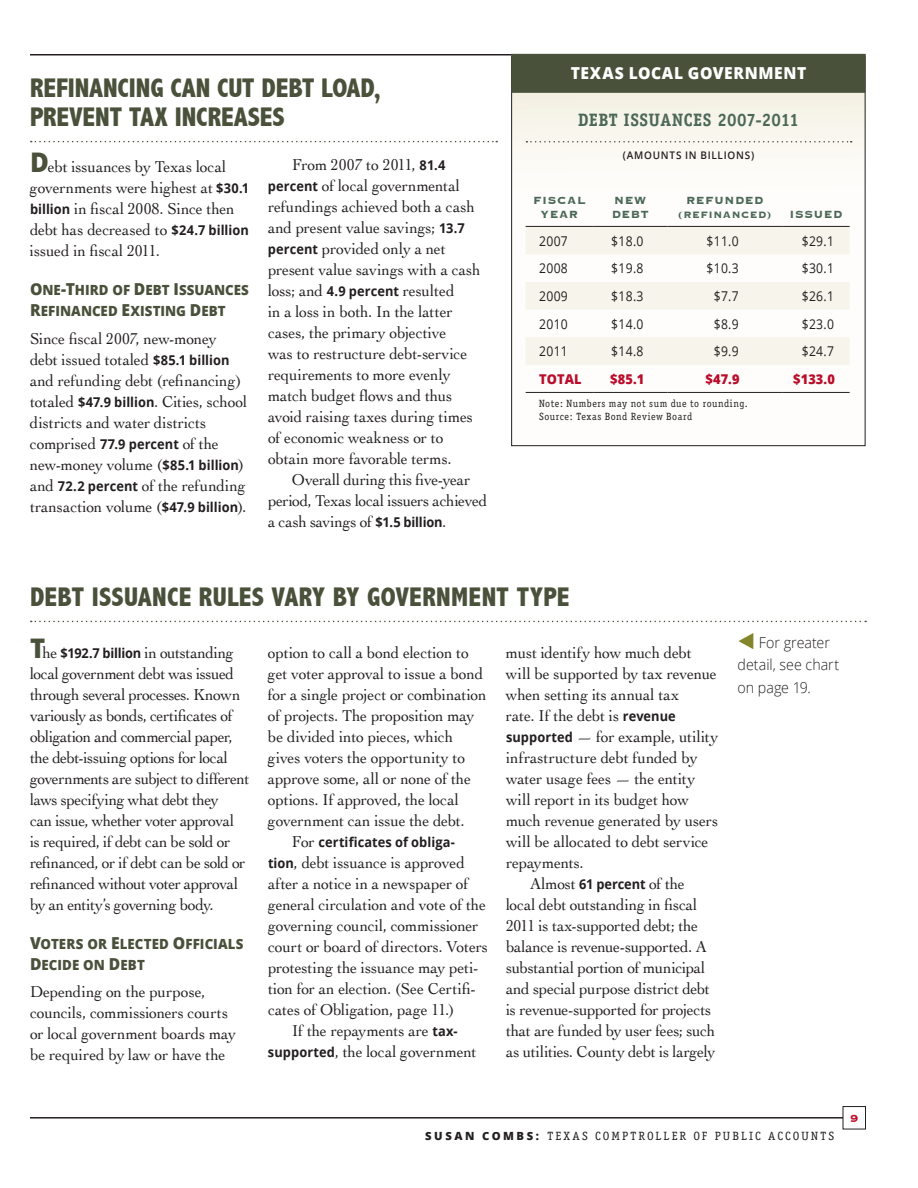
<style>
.page{position:relative;width:918px;height:1188px;background:#fff}
.page>*{position:absolute;margin:0;border:0;box-sizing:border-box;transform-origin:0 0}
.new_debt_head{font:800 condensed 27px/28.5px "Abadi";letter-spacing:-.005em;color:#49513b}
.new_debt_graph_title{font:700 18px "Officina Serif";letter-spacing:.025em;color:#4b6856;scale:.95 1}
.new_debt_text{font:16.5px/21px "Cochin";letter-spacing:-.01em;color:#231f20;scale:.95 1}
.new_debt_1st_paragra{font:16.5px/21px "Cochin";letter-spacing:-.015em;color:#231f20;scale:.95 1}
.new_debt_graph_title-2{font:800 16.5px "Open Sans";letter-spacing:.04em;color:#fff;scale:.95 1}
.new_debt_graph_capti{font:300 15px/22.5px "Open Sans";color:#231f20;scale:.95 1}
.new_debt_body_subhea{font:14.1px/21px "Open Sans Extrabold SC850";letter-spacing:.005em;color:#49513b;scale:.95 1}
.new_debt_table_body{font:13.5px "Open Sans";letter-spacing:.025em;color:#231f20;scale:.9 1}
.new_debt_table_head{font:700 13.5px/13.5px "Copperplate";letter-spacing:.05em;color:#4b6856;text-align:center;scale:.95 1}
.new_debt_text-2{font:700 13.5px "Open Sans";letter-spacing:.005em;color:#231f20;scale:.95 1}
.new_debt__table_bold{font:800 13.5px "Open Sans";letter-spacing:.005em;color:#ba0d2b;scale:.95 1}
.t1{font:700 13.5px "Copperplate";color:#ba0d2b}
.t2{font:12px "Officina Serif";letter-spacing:.185em;color:#231f20}
.new_debt_table_head-2{font:700 12px "Copperplate";letter-spacing:.045em;color:#4b6856;scale:.95 1}
.new_debt_graph_sourc{font:10.5px/12.6px "Officina Serif";letter-spacing:.05em;color:#231f20;scale:.95 1}
.new_debt_graph_title-3{font:600 10.5px "Open Sans";letter-spacing:.075em;color:#231f20;scale:.95 1}
.s1{font-family:"Open Sans";font-weight:800;font-size:27px;color:#49513b}
.s2{font-family:"Open Sans";font-weight:700;font-size:13.5px}
.s3{font-size:16.5px}
.s4{font-family:"Cochin";font-weight:400;font-size:16.5px}
.s5{font-family:"Open Sans";font-weight:800;font-size:11.25px}
</style>
<div class="page">
<hr style="left:30px;top:54px;width:836px;height:2px;background:#231f20">
<hr style="left:30px;top:1117px;width:834px;height:2px;background:#231f20">
<div style="left:843px;top:1107px;width:23px;height:22px;background:#fff"></div>
<div style="left:843px;top:1106px;width:23px;height:23px;border:1px solid #231f20"></div>
<svg style="left:31px;top:621px;width:835px;height:1px"></svg>
<svg style="left:31px;top:141px;width:466px;height:1px"></svg>
<svg style="left:513px;top:93px;width:350px;height:300px"></svg>
<div style="left:511px;top:54px;width:355px;height:39px;background:#49513b"></div>
<svg style="left:526px;top:141px;width:326px;height:2px"></svg>
<svg style="left:526px;top:227px;width:324px;height:138px;fill:#f6f4eb"></svg>
<hr style="left:526px;top:392px;width:67px;height:1px;background:#231f20">
<hr style="left:593px;top:392px;width:74px;height:1px;background:#231f20">
<hr style="left:667px;top:392px;width:115px;height:1px;background:#231f20">
<hr style="left:782px;top:392px;width:68px;height:1px;background:#231f20">
<hr style="left:526px;top:226px;width:67px;height:1px;background:#231f20">
<hr style="left:593px;top:226px;width:74px;height:1px;background:#231f20">
<hr style="left:667px;top:226px;width:115px;height:1px;background:#231f20">
<hr style="left:782px;top:226px;width:68px;height:1px;background:#231f20">
<p class="new_debt_head" style="left:30px;top:74px;width:353px">REFINANCING CAN CUT DEBT LOAD,<br>PREVENT TAX INCREASES</p>
<p class="new_debt_1st_paragra" style="left:30px;top:155px;width:232px"><span class="s1">D</span>ebt issuances by Texas local governments were highest at <span class="s2">$30.1 billion</span> in fiscal 2008. Since then debt has decreased to <span class="s2">$24.7 billion </span>issued in fiscal 2011.</p>
<p class="new_debt_body_subhea" style="left:30px;top:279px;width:232px"><span class="s3">O</span>NE<span class="s3">-T</span>HIRD OF <span class="s3">D</span>EBT <span class="s3">I</span>SSUANCES<br><span class="s3">R</span>EFINANCED <span class="s3">E</span>XISTING <span class="s3">D</span>EBT</p>
<p class="new_debt_1st_paragra" style="left:30px;top:327px;width:230px">Since fiscal 2007, new-money debt issued totaled <span class="s2">$85.1 billion </span>and refunding debt (refinancing) totaled <span class="s2">$47.9 billion</span>. Cities, school districts and water districts comprised <span class="s2">77.9 percent</span> of the new-money volume (<span class="s2">$85.1 billion</span>) and <span class="s2">72.2 percent</span> of the refunding transaction volume (<span class="s2">$47.9 billion</span>).</p>
<p class="new_debt_text" style="left:268px;top:154px;width:225px;text-indent:24px">From 2007 to 2011, <span class="s2">81.4 percent</span> of local governmental refundings achieved both a cash and present value savings; <span class="s2">13.7 percent</span> provided only a net present value savings with a cash loss; and <span class="s2">4.9 percent</span> resulted<br>in a loss in both. In the latter cases, the primary objective<br>was to restructure debt-service requirements to more evenly match budget flows and thus avoid raising taxes during times of economic weakness or to obtain more favorable terms.</p>
<p class="new_debt_text" style="left:268px;top:469px;width:232px;text-indent:24px">Overall during this five-year period, Texas local issuers achieved a cash savings of <span class="s2">$1.5 billion</span>.</p>
<p class="new_debt_graph_title-2" style="left:571px;top:60px;width:249px">TEXAS LOCAL GOVERNMENT</p>
<p class="new_debt_graph_title" style="left:578px;top:109px;width:234px">DEBT ISSUANCES 2007-2011</p>
<p class="new_debt_graph_title-3" style="left:623px;top:148px;width:140px">(AMOUNTS IN BILLIONS)</p>
<p class="new_debt_table_head" style="left:533px;top:193px;width:57px">FISCAL<br>YEAR</p>
<p class="new_debt_table_head" style="left:612px;top:193px;width:40px;text-align:left">NEW<br>DEBT</p>
<p class="new_debt_table_head" style="left:686px;top:193px;width:83px">REFUNDED</p>
<p class="new_debt_table_head-2" style="left:678px;top:207px;width:100px">(REFINANCED)</p>
<p class="new_debt_table_head" style="left:790px;top:207px;width:57px">ISSUED</p>
<p class="new_debt_table_body" style="left:539px;top:232px;width:33px">2007</p>
<p class="new_debt_table_body" style="left:611px;top:232px;width:37px">$18.0</p>
<p class="new_debt_table_body" style="left:707px;top:232px;width:37px">$11.0</p>
<p class="new_debt_table_body" style="left:802px;top:232px;width:37px">$29.1</p>
<p class="new_debt_table_body" style="left:539px;top:259px;width:33px">2008</p>
<p class="new_debt_table_body" style="left:611px;top:259px;width:37px">$19.8</p>
<p class="new_debt_table_body" style="left:707px;top:259px;width:37px">$10.3</p>
<p class="new_debt_table_body" style="left:802px;top:259px;width:37px">$30.1</p>
<p class="new_debt_table_body" style="left:539px;top:287px;width:33px">2009</p>
<p class="new_debt_table_body" style="left:611px;top:287px;width:37px">$18.3</p>
<p class="new_debt_table_body" style="left:714px;top:287px;width:29px">$7.7</p>
<p class="new_debt_table_body" style="left:802px;top:287px;width:37px">$26.1</p>
<p class="new_debt_table_body" style="left:539px;top:314px;width:33px">2010</p>
<p class="new_debt_table_body" style="left:611px;top:314px;width:37px">$14.0</p>
<p class="new_debt_table_body" style="left:714px;top:314px;width:29px">$8.9</p>
<p class="new_debt_table_body" style="left:802px;top:314px;width:37px">$23.0</p>
<p class="new_debt_table_body" style="left:539px;top:342px;width:33px">2011</p>
<p class="new_debt_table_body" style="left:611px;top:342px;width:37px">$14.8</p>
<p class="new_debt_table_body" style="left:714px;top:342px;width:29px">$9.9</p>
<p class="new_debt_table_body" style="left:802px;top:342px;width:37px">$24.7</p>
<p class="new_debt__table_bold" style="left:539px;top:369px;width:46px">TOTAL</p>
<p class="new_debt__table_bold" style="left:610px;top:369px;width:37px">$85.1</p>
<p class="new_debt__table_bold" style="left:706px;top:369px;width:37px">$47.9</p>
<p class="new_debt__table_bold" style="left:793px;top:369px;width:45px">$133.0</p>
<p class="new_debt_graph_sourc" style="left:539px;top:397px;width:221px">Note: Numbers may not sum due to rounding.<br>Source: Texas Bond Review Board</p>
<p class="new_debt_head" style="left:30px;top:582px;width:541px">DEBT ISSUANCE RULES VARY BY GOVERNMENT TYPE</p>
<p class="new_debt_1st_paragra" style="left:30px;top:641px;width:232px"><span class="s1">T</span>he <span class="s2">$192.7 billion</span> in outstanding local government debt was issued through several processes. Known variously as bonds, certificates of obligation and commercial paper, the debt-issuing options for local governments are subject to different laws specifying what debt they<br>can issue, whether voter approval<br>is required, if debt can be sold or refinanced, or if debt can be sold or refinanced without voter approval by an entity’s governing body.</p>
<p class="new_debt_body_subhea" style="left:30px;top:932px;width:226px"><span class="s3">V</span>OTERS OR <span class="s3">E</span>LECTED <span class="s3">O</span>FFICIALS<br><span class="s3">D</span>ECIDE ON <span class="s3">D</span>EBT</p>
<p class="new_debt_1st_paragra" style="left:30px;top:981px;width:218px">Depending on the purpose, councils, commissioners courts or local government boards may be required by law or have the</p>
<p class="new_debt_text" style="left:506px;top:641px;width:223px">must identify how much debt will be supported by tax revenue when setting its annual tax<br>rate. If the debt is <span class="s2">revenue</span></p>
<p class="new_debt_text" style="left:506px;top:725px;width:225px"><span class="s2">supported</span> — for example, utility infrastructure debt funded by water usage fees — the entity will report in its budget how much revenue generated by users will be allocated to debt service repayments.</p>
<p class="new_debt_text" style="left:506px;top:872px;width:222px;text-indent:24px">Almost <span class="s2">61 percent</span> of the local debt outstanding in fiscal<br>2011 is tax-supported debt; the balance is revenue-supported. A substantial portion of municipal and special purpose district debt is revenue-supported for projects that are funded by user fees; such as utilities. County debt is largely</p>
<p class="new_debt_1st_paragra" style="left:268px;top:641px;width:232px">option to call a bond election to get voter approval to issue a bond for a single project or combination of projects. The proposition may be divided into pieces, which gives voters the opportunity to approve some, all or none of the options. If approved, the local government can issue the debt.</p>
<p class="new_debt_text-2" style="left:292px;top:832px;width:173px"><span class="s4">For</span> certificates of obliga-</p>
<p class="new_debt_text" style="left:268px;top:851px;width:233px"><span class="s2">tion</span>, debt issuance is approved after a notice in a newspaper of general circulation and vote of the governing council, commissioner court or board of directors. Voters protesting the issuance may peti&shy;tion for an election. (See Certifi&shy;cates of Obligation, page 11.)</p>
<p class="new_debt_text" style="left:268px;top:1019px;width:221px;text-align:center">If the repayments are <span class="s2">tax&shy;supported</span>, the local government</p>
<p class="new_debt_graph_capti" style="left:738px;top:631px;width:108px;text-indent:21px">For greater detail, see chart on page 19.</p>
<p class="t2" style="left:425px;top:1129px;width:410px"><span class="s5">SUSAN COMBS:</span> TEXAS COMPTROLLER OF PUBLIC ACCOUNTS</p>
<p class="t1" style="left:850px;top:1109px;width:10px">9</p>
</div>
